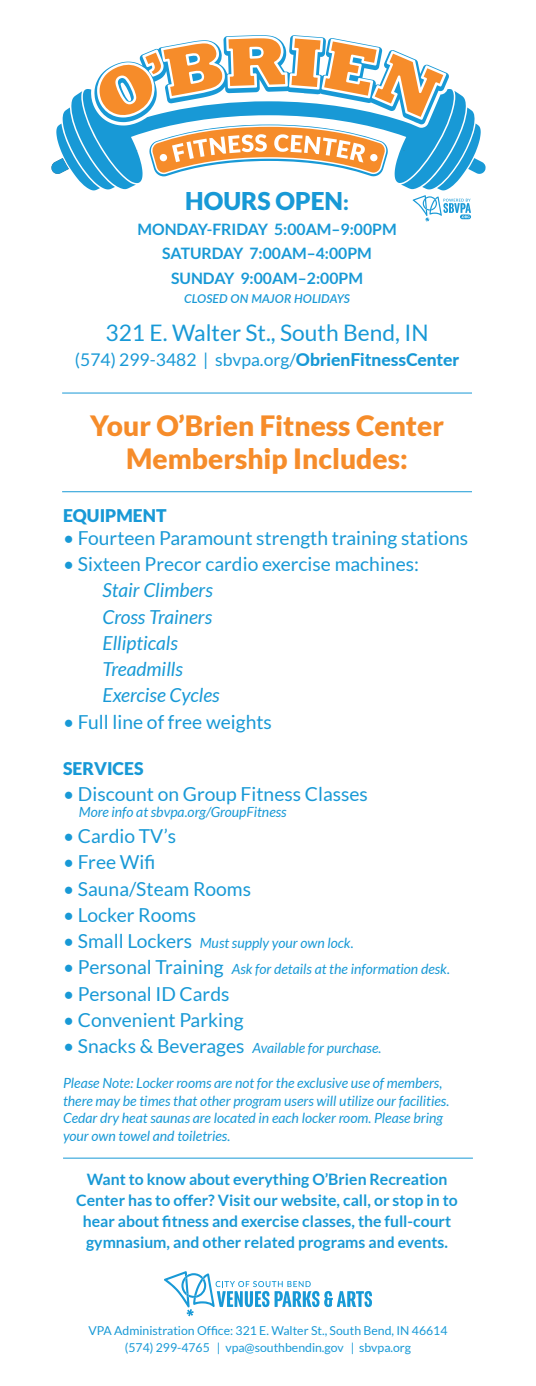
<style>
.page{position:relative;width:536px;height:1386px;background:#fff}
.page>*{position:absolute;margin:0;border:0;box-sizing:border-box;transform-origin:0 0}
.t1{font:900 28px/33.6px "Lato";color:#f68c2a;text-align:center}
.t2{font:900 24.5px "Lato";color:#1899d6}
.t3{font:22.75px "Lato";color:#1899d6}
.t4{font:19.25px "Lato";color:#1899d6}
.t5{font:italic 19.25px/26.2px "Lato";color:#1899d6}
.t6{font:17.5px "Lato";color:#1899d6}
.t7{font:900 17.5px "Lato";color:#1899d6}
.t8{font:700 15.75px/21px "Lato";color:#1899d6;text-align:center}
.t9{font:italic 14px/17.5px "Lato";color:#1899d6}
.t10{font:12.25px/17.5px "Lato";color:#1899d6;text-align:center}
.t11{font:italic 600 12.25px "Lato";color:#1899d6}
.s1{font-size:21px}
.s2{font-weight:800}
.s3{font-style:normal;font-size:19.25px}
</style>
<div class="page">
<hr style="left:62px;top:393px;width:410px;height:1px;background:#1899d6">
<hr style="left:62px;top:491px;width:410px;height:1px;background:#1899d6">
<hr style="left:63px;top:1158px;width:409px;height:1px;background:#1899d6">
<svg style="left:224px;top:35px;width:100px;height:3px"></svg>
<svg style="left:164px;top:1271px;width:208px;height:45px"></svg>
<svg style="left:51px;top:38px;width:434px;height:184px"></svg>
<h2 class="t2" style="left:185px;top:187px;width:165px">HOURS OPEN<span class="s1">:</span></h2>
<p class="t8" style="left:137px;top:216px;width:261px;line-height:24.5px">MONDAY-FRIDAY 5:00AM–9:00PM<br>SATURDAY 7:00AM–4:00PM<br>SUNDAY 9:00AM–2:00PM</p>
<p class="t11" style="left:184px;top:290px;width:167px">CLOSED ON MAJOR HOLIDAYS</p>
<h3 class="t3" style="left:105px;top:320px;width:324px">321 E. Walter St., South Bend, IN</h3>
<p class="t6" style="left:75px;top:350px;width:385px">(574) 299-3482 | sbvpa.org/<span class="s2">ObrienFitnessCenter</span></p>
<h1 class="t1" style="left:90px;top:408px;width:355px">Your O’Brien Fitness Center<br>Membership Includes:</h1>
<p class="t7" style="left:63px;top:505px;width:105px">EQUIPMENT</p>
<h3 class="t4" style="left:63px;top:527px;width:406px">• Fourteen Paramount strength training stations</h3>
<h3 class="t4" style="left:63px;top:553px;width:357px">• Sixteen Precor cardio exercise machines:</h3>
<h3 class="t5" style="left:102px;top:578px;width:119px">Stair Climbers<br>Cross Trainers<br>Ellipticals<br>Treadmills<br>Exercise Cycles</h3>
<h3 class="t4" style="left:63px;top:711px;width:210px">• Full line of free weights</h3>
<p class="t7" style="left:63px;top:758px;width:82px">SERVICES</p>
<h3 class="t4" style="left:63px;top:783px;width:306px">• Discount on Group Fitness Classes</h3>
<p class="t9" style="left:79px;top:803px;width:209px">More info at sbvpa.org/GroupFitness</p>
<h3 class="t4" style="left:63px;top:825px;width:115px">• Cardio TV’s</h3>
<h3 class="t4" style="left:63px;top:852px;width:94px">• Free Wifi</h3>
<h3 class="t4" style="left:63px;top:878px;width:189px">• Sauna/Steam Rooms</h3>
<h3 class="t4" style="left:63px;top:904px;width:135px">• Locker Rooms</h3>
<p class="t9" style="left:63px;top:935px;width:292px"><span class="s3">• Small Lockers</span> Must supply your own lock.</p>
<p class="t9" style="left:63px;top:961px;width:388px"><span class="s3">• Personal Training</span> Ask for details at the information desk.</p>
<h3 class="t4" style="left:63px;top:983px;width:168px">• Personal ID Cards</h3>
<h3 class="t4" style="left:63px;top:1009px;width:182px">• Convenient Parking</h3>
<p class="t9" style="left:63px;top:1040px;width:320px"><span class="s3">• Snacks &amp; Beverages</span> Available for purchase.</p>
<p class="t9" style="left:63px;top:1075px;width:387px">Please Note: Locker rooms are not for the exclusive use of members, there may be times that other program users will utilize our facilities.<br>Cedar dry heat saunas are located in each locker room. Please bring your own towel and toiletries.</p>
<p class="t8" style="left:76px;top:1168px;width:383px">Want to know about everything O’Brien Recreation Center has to offer? Visit our website, call, or stop in to hear about fitness and exercise classes, the full-court gymnasium, and other related programs and events.</p>
<p class="t10" style="left:88px;top:1321px;width:360px">VPA Administration Office: 321 E. Walter St., South Bend, IN 46614 (574) 299-4765 | vpa@southbendin.gov | sbvpa.org</p>
</div>
